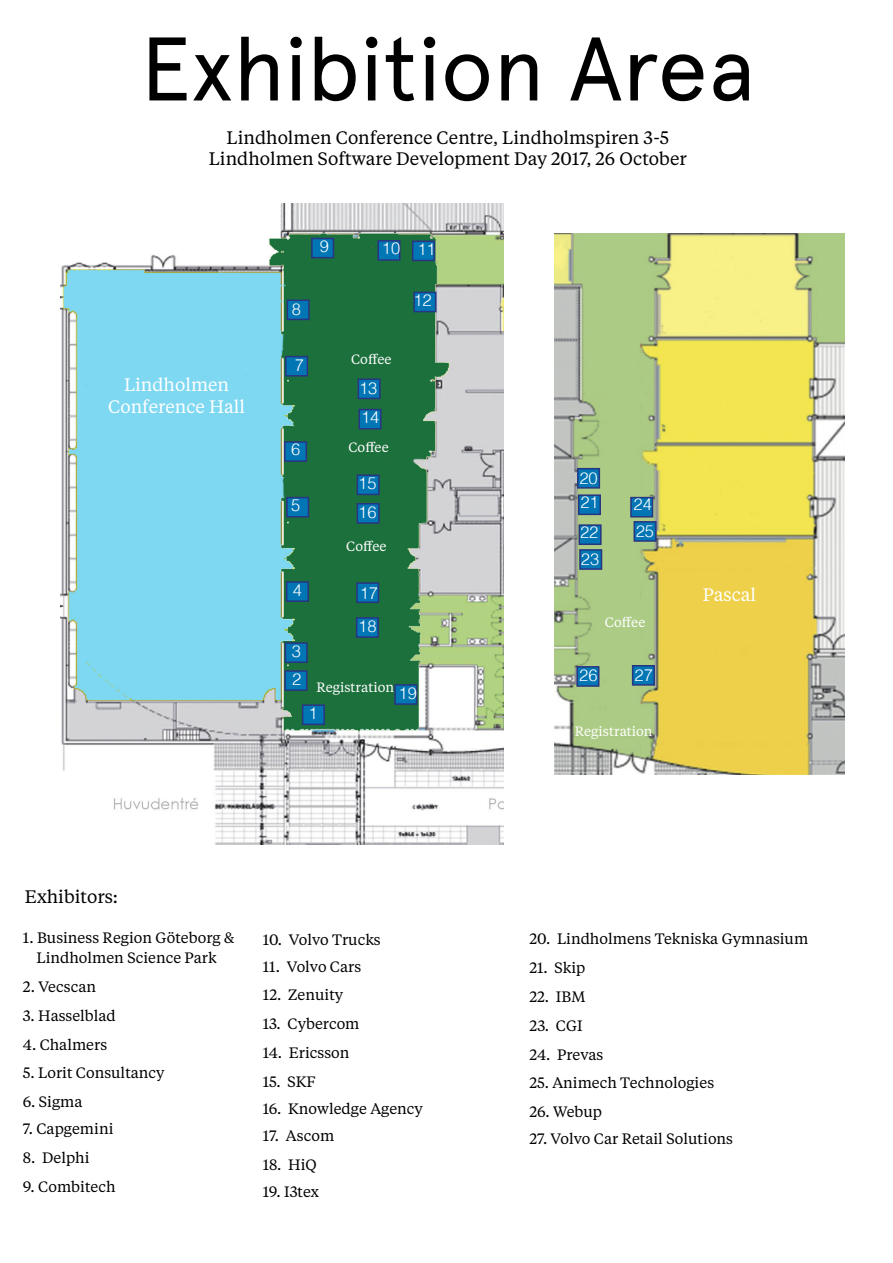
<style>
.page{position:relative;width:893px;height:1263px;background:#fff}
.page>*{position:absolute;margin:0;border:0;box-sizing:border-box;transform-origin:0 0}
.t1{font:90px "Apercu";letter-spacing:-.005em;color:#000}
.t2{font:18px "Tiempos Text";color:#000}
.t3{font:18px "Tiempos Text";color:#fff}
.t4{font:300 16.5px "Helvetica";color:#fff}
.t5{font:15px/19.8px "Tiempos Text";color:#000;text-align:center}
.t6{font:13.5px "Tiempos Text";color:#fff}
</style>
<div class="page">
<img style="left:61px;top:203px;width:442px;height:642px">
<div style="left:284px;top:670px;width:23px;height:21px;background:#0076b4;border:2px solid #283583"></div>
<div style="left:286px;top:581px;width:23px;height:21px;background:#0076b4;border:2px solid #283583"></div>
<div style="left:285px;top:642px;width:23px;height:21px;background:#0076b4;border:2px solid #283583"></div>
<div style="left:287px;top:498px;width:21px;height:19px;background:#0076b4"></div>
<div style="left:286px;top:497px;width:23px;height:20px;border:2px solid #283583"></div>
<div style="left:284px;top:441px;width:23px;height:21px;background:#0076b4;border:2px solid #283583"></div>
<div style="left:285px;top:356px;width:23px;height:21px;background:#0076b4;border:2px solid #283583"></div>
<div style="left:287px;top:299px;width:23px;height:21px;background:#0076b4;border:2px solid #283583"></div>
<div style="left:413px;top:292px;width:23px;height:20px;background:#0076b4;border:2px solid #283583"></div>
<div style="left:311px;top:238px;width:23px;height:20px;background:#0076b4;border:2px solid #283583"></div>
<div style="left:377px;top:240px;width:23px;height:21px;background:#0076b4;border:2px solid #283583"></div>
<div style="left:412px;top:241px;width:23px;height:20px;background:#0076b4;border:2px solid #283583"></div>
<div style="left:356px;top:617px;width:23px;height:21px;background:#0076b4;border:2px solid #283583"></div>
<div style="left:358px;top:378px;width:23px;height:21px;background:#0076b4;border:2px solid #283583"></div>
<div style="left:358px;top:409px;width:24px;height:20px;background:#0076b4;border:2px solid #283583"></div>
<div style="left:357px;top:503px;width:23px;height:21px;background:#0076b4;border:2px solid #283583"></div>
<div style="left:356px;top:582px;width:23px;height:21px;background:#0076b4;border:2px solid #283583"></div>
<div style="left:106px;top:592px;width:145px;height:71px;background:#7ed8f2"></div>
<div style="left:302px;top:704px;width:23px;height:21px;background:#0076b4;border:2px solid #283583"></div>
<div style="left:348px;top:536px;width:43px;height:20px;background:#1c703c"></div>
<div style="left:357px;top:474px;width:23px;height:21px;background:#0076b4;border:2px solid #283583"></div>
<img style="left:555px;top:234px;width:289px;height:541px">
<div style="left:394px;top:684px;width:23px;height:21px;background:#0076b4;border:2px solid #283583"></div>
<div style="left:579px;top:549px;width:23px;height:21px;background:#0076b4;border:2px solid #283583"></div>
<div style="left:579px;top:525px;width:22px;height:19px;background:#0076b4"></div>
<div style="left:579px;top:524px;width:23px;height:21px;border:2px solid #283583"></div>
<div style="left:578px;top:494px;width:23px;height:21px;background:#0076b4;border:2px solid #283583"></div>
<div style="left:577px;top:468px;width:23px;height:21px;background:#0076b4;border:2px solid #283583"></div>
<div style="left:633px;top:521px;width:24px;height:21px;background:#0076b4;border:2px solid #283583"></div>
<div style="left:630px;top:497px;width:23px;height:20px;background:#0076b4;border:2px solid #283583"></div>
<div style="left:576px;top:666px;width:23px;height:21px;background:#0076b4;border:2px solid #283583"></div>
<div style="left:632px;top:665px;width:23px;height:21px;background:#0076b4;border:2px solid #283583"></div>
<p class="t1" style="left:141px;top:15px;width:616px">Exhibition Area</p>
<p class="t2" style="left:227px;top:125px;width:444px">Lindholmen Conference Centre, Lindholmspiren 3-5</p>
<p class="t2" style="left:209px;top:147px;width:479px">Lindholmen Software Development Day 2017, 26 October</p>
<p class="t3" style="left:124px;top:372px;width:106px">Lindholmen</p>
<p class="t3" style="left:108px;top:394px;width:138px">Conference Hall</p>
<p class="t4" style="left:320px;top:232px;width:11px">9</p>
<p class="t4" style="left:382px;top:234px;width:20px">10</p>
<p class="t4" style="left:417px;top:235px;width:20px">11</p>
<p class="t4" style="left:292px;top:295px;width:11px">8</p>
<p class="t4" style="left:413px;top:286px;width:20px">12</p>
<p class="t4" style="left:295px;top:351px;width:11px">7</p>
<p class="t4" style="left:291px;top:436px;width:11px">6</p>
<p class="t4" style="left:291px;top:491px;width:11px">5</p>
<p class="t4" style="left:293px;top:576px;width:11px">4</p>
<p class="t4" style="left:292px;top:637px;width:11px">3</p>
<p class="t4" style="left:292px;top:665px;width:11px">2</p>
<p class="t6" style="left:351px;top:350px;width:42px">Coffee</p>
<p class="t4" style="left:359px;top:374px;width:20px">13</p>
<p class="t4" style="left:361px;top:403px;width:20px">14</p>
<p class="t6" style="left:348px;top:438px;width:42px">Coffee</p>
<p class="t4" style="left:358px;top:469px;width:20px">15</p>
<p class="t4" style="left:358px;top:498px;width:20px">16</p>
<p class="t6" style="left:346px;top:537px;width:42px">Coffee</p>
<p class="t4" style="left:360px;top:579px;width:20px">17</p>
<p class="t4" style="left:358px;top:612px;width:20px">18</p>
<p class="t6" style="left:316px;top:678px;width:79px">Registration</p>
<p class="t4" style="left:399px;top:679px;width:20px">19</p>
<p class="t4" style="left:309px;top:699px;width:11px">1</p>
<p class="t2" style="left:25px;top:885px;width:95px">Exhibitors:</p>
<p class="t5" style="left:23px;top:927px;width:213px">1. Business Region Göteborg &amp;<br>Lindholmen Science Park</p>
<p class="t5" style="left:23px;top:976px;width:75px">2. Vecscan</p>
<p class="t5" style="left:23px;top:1005px;width:94px">3. Hasselblad</p>
<p class="t5" style="left:23px;top:1034px;width:86px">4. Chalmers</p>
<p class="t5" style="left:23px;top:1062px;width:143px">5. Lorit Consultancy</p>
<p class="t5" style="left:23px;top:1091px;width:61px">6. Sigma</p>
<p class="t5" style="left:23px;top:1118px;width:92px">7. Capgemini</p>
<p class="t5" style="left:23px;top:1147px;width:68px">8. Delphi</p>
<p class="t5" style="left:23px;top:1176px;width:94px">9. Combitech</p>
<p class="t5" style="left:263px;top:929px;width:119px">10. Volvo Trucks</p>
<p class="t5" style="left:263px;top:956px;width:100px">11. Volvo Cars</p>
<p class="t5" style="left:263px;top:984px;width:82px">12. Zenuity</p>
<p class="t5" style="left:263px;top:1013px;width:98px">13. Cybercom</p>
<p class="t5" style="left:263px;top:1042px;width:88px">14. Ericsson</p>
<p class="t5" style="left:263px;top:1071px;width:54px">15. SKF</p>
<p class="t5" style="left:263px;top:1098px;width:162px">16. Knowledge Agency</p>
<p class="t5" style="left:263px;top:1125px;width:73px">17. Ascom</p>
<p class="t5" style="left:263px;top:1154px;width:55px">18. HiQ</p>
<p class="t5" style="left:263px;top:1181px;width:58px">19. I3tex</p>
<p class="t4" style="left:579px;top:464px;width:20px">20</p>
<p class="t4" style="left:580px;top:488px;width:20px">21</p>
<p class="t4" style="left:580px;top:518px;width:20px">22</p>
<p class="t4" style="left:581px;top:545px;width:20px">23</p>
<p class="t4" style="left:633px;top:490px;width:20px">24</p>
<p class="t4" style="left:636px;top:517px;width:20px">25</p>
<p class="t6" style="left:605px;top:613px;width:42px">Coffee</p>
<p class="t4" style="left:579px;top:661px;width:20px">26</p>
<p class="t4" style="left:635px;top:661px;width:20px">27</p>
<p class="t6" style="left:575px;top:722px;width:79px">Registration</p>
<p class="t3" style="left:703px;top:583px;width:55px">Pascal</p>
<p class="t5" style="left:529px;top:928px;width:280px">20. Lindholmens Tekniska Gymnasium</p>
<p class="t5" style="left:529px;top:957px;width:58px">21. Skip</p>
<p class="t5" style="left:529px;top:986px;width:57px">22. IBM</p>
<p class="t5" style="left:529px;top:1015px;width:55px">23. CGI</p>
<p class="t5" style="left:529px;top:1044px;width:75px">24. Prevas</p>
<p class="t5" style="left:529px;top:1072px;width:186px">25. Animech Technologies</p>
<p class="t5" style="left:529px;top:1101px;width:74px">26. Webup</p>
<p class="t5" style="left:529px;top:1128px;width:205px">27. Volvo Car Retail Solutions</p>
</div>
